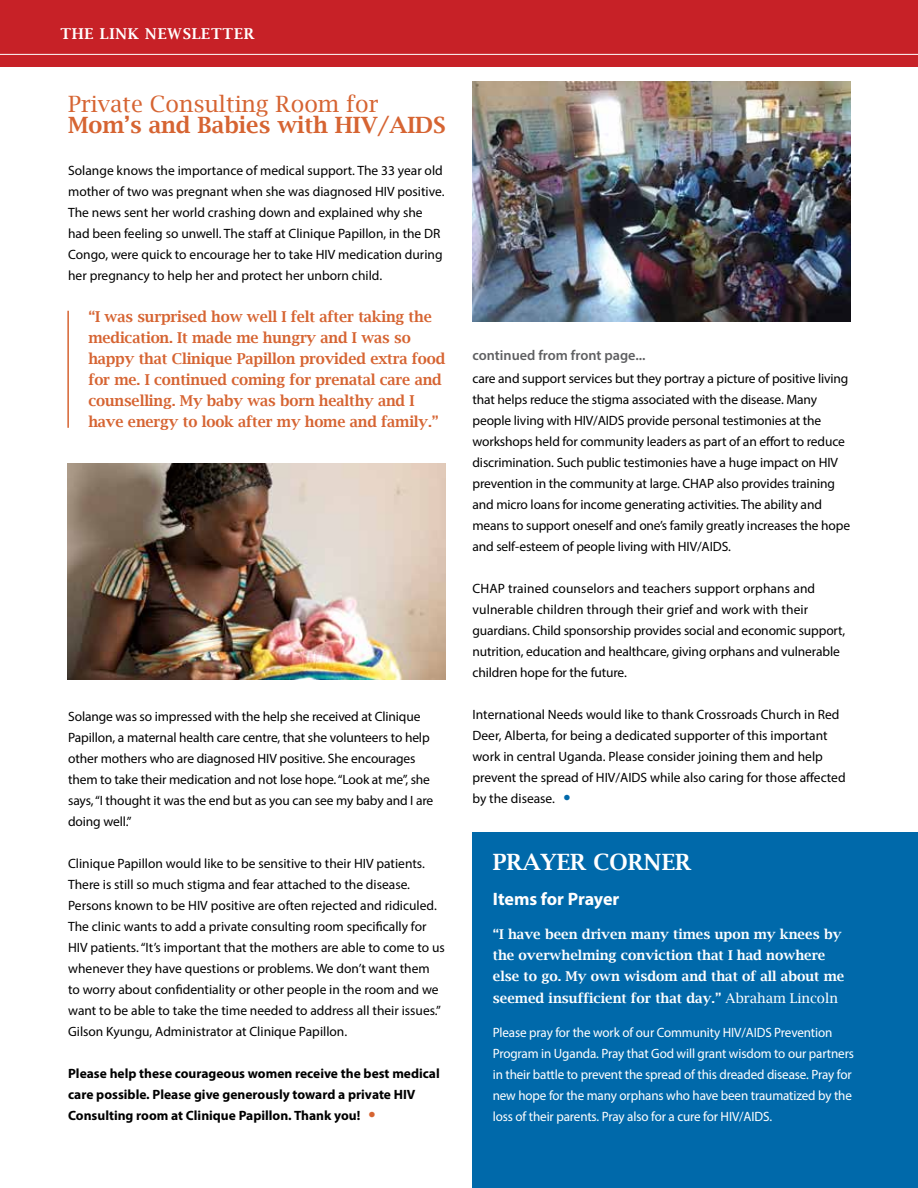
<style>
.page{position:relative;width:918px;height:1188px;background:#fff}
.page>*{position:absolute;margin:0;border:0;box-sizing:border-box;transform-origin:0 0}
.t1{font:600 22.5px "Lucida Bright";color:#d66432}
.t2{font:22.5px "Lucida Bright";color:#d66432}
.t3{font:600 22.5px "Lucida Bright";color:#fff}
.t4{font:700 18px "Myriad Pro";letter-spacing:-.005em;color:#fff}
.t5{font:600 15px/21px "Lucida Bright";letter-spacing:-.01em;color:#d66432}
.t6{font:600 15px "Lucida Bright";letter-spacing:.05em;color:#fff}
.t7{font:600 14.25px "Myriad Pro";color:#5f6062}
.t8{font:13.5px/21px "Myriad Pro";letter-spacing:-.005em;color:#000}
.t9{font:13.5px/21px "Myriad Pro";letter-spacing:-.01em;color:#fff}
.t10{font:600 13.5px/21px "Lucida Bright";color:#fff}
.t11{font:700 13.5px/21px "Myriad Pro";color:#000}
.s1{font-size:21px;color:#d66432}
.s2{font-weight:700;font-size:21px;color:#0069aa}
.s3{font-weight:400}
</style>
<div class="page">
<div style="left:0;top:0;width:918px;height:68px;background:#c72127"></div>
<div style="left:472px;top:832px;width:446px;height:356px;background:#0069aa"></div>
<hr style="left:0;top:54px;width:918px;height:1px;background:#fff">
<img style="left:472px;top:81px;width:378px;height:240px">
<img style="left:67px;top:463px;width:378px;height:216px">
<hr style="left:67px;top:311px;width:2px;height:117px;background:#d66432">
<p class="t6" style="left:60px;top:25px;width:196px">THE LINK NEWSLETTER</p>
<h1 class="t2" style="left:68px;top:91px;width:312px">Private Consulting Room for</h1>
<h1 class="t1" style="left:68px;top:112px;width:379px">Mom’s and Babies with HIV/AIDS</h1>
<p class="t8" style="left:68px;top:160px;width:378px">Solange knows the importance of medical support. The 33 year old mother of two was pregnant when she was diagnosed HIV positive.<br>The news sent her world crashing down and explained why she had been feeling so unwell. The staff at Clinique Papillon, in the DR Congo, were quick to encourage her to take HIV medication during her pregnancy to help her and protect her unborn child.</p>
<p class="t5" style="left:88px;top:306px;width:358px">“I was surprised how well I felt after taking the medication. It made me hungry and I was so happy that Clinique Papillon provided extra food for me. I continued coming for prenatal care and counselling. My baby was born healthy and I have energy to look after my home and family.”</p>
<p class="t8" style="left:68px;top:706px;width:367px">Solange was so impressed with the help she received at Clinique Papillon, a maternal health care centre, that she volunteers to help other mothers who are diagnosed HIV positive. She encourages them to take their medication and not lose hope. “Look at me”, she says, “I thought it was the end but as you can see my baby and I are doing well.”</p>
<p class="t8" style="left:68px;top:853px;width:378px">Clinique Papillon would like to be sensitive to their HIV patients.<br>There is still so much stigma and fear attached to the disease.<br>Persons known to be HIV positive are often rejected and ridiculed.<br>The clinic wants to add a private consulting room specifically for HIV patients. “It’s important that the mothers are able to come to us whenever they have questions or problems. We don’t want them to worry about confidentiality or other people in the room and we want to be able to take the time needed to address all their issues.” Gilson Kyungu, Administrator at Clinique Papillon.</p>
<p class="t11" style="left:68px;top:1062px;width:373px">Please help these courageous women receive the best medical care possible. Please give generously toward a private HIV<br>Consulting room at Clinique Papillon. Thank you! <span class="s1">•</span></p>
<p class="t7" style="left:472px;top:346px;width:174px">continued from front page...</p>
<p class="t8" style="left:472px;top:368px;width:379px">care and support services but they portray a picture of positive living that helps reduce the stigma associated with the disease. Many people living with HIV/AIDS provide personal testimonies at the workshops held for community leaders as part of an effort to reduce discrimination. Such public testimonies have a huge impact on HIV prevention in the community at large. CHAP also provides training and micro loans for income generating activities. The ability and means to support oneself and one’s family greatly increases the hope and self-esteem of people living with HIV/AIDS.</p>
<p class="t8" style="left:472px;top:578px;width:374px">CHAP trained counselors and teachers support orphans and vulnerable children through their grief and work with their guardians. Child sponsorship provides social and economic support, nutrition, education and healthcare, giving orphans and vulnerable children hope for the future.</p>
<p class="t8" style="left:472px;top:704px;width:375px">International Needs would like to thank Crossroads Church in Red Deer, Alberta, for being a dedicated supporter of this important work in central Uganda. Please consider joining them and help prevent the spread of HIV/AIDS while also caring for those affected by the disease. <span class="s2">•</span></p>
<h1 class="t3" style="left:493px;top:849px;width:200px">PRAYER CORNER</h1>
<h2 class="t4" style="left:493px;top:887px;width:128px">Items for Prayer</h2>
<p class="t10" style="left:493px;top:924px;width:353px">“I have been driven many times upon my knees by the overwhelming conviction that I had nowhere else to go. My own wisdom and that of all about me seemed insufficient for that day.” <span class="s3">Abraham Lincoln</span></p>
<p class="t9" style="left:493px;top:1022px;width:363px">Please pray for the work of our Community HIV/AIDS Prevention Program in Uganda. Pray that God will grant wisdom to our partners in their battle to prevent the spread of this dreaded disease. Pray for new hope for the many orphans who have been traumatized by the loss of their parents. Pray also for a cure for HIV/AIDS.</p>
</div>
